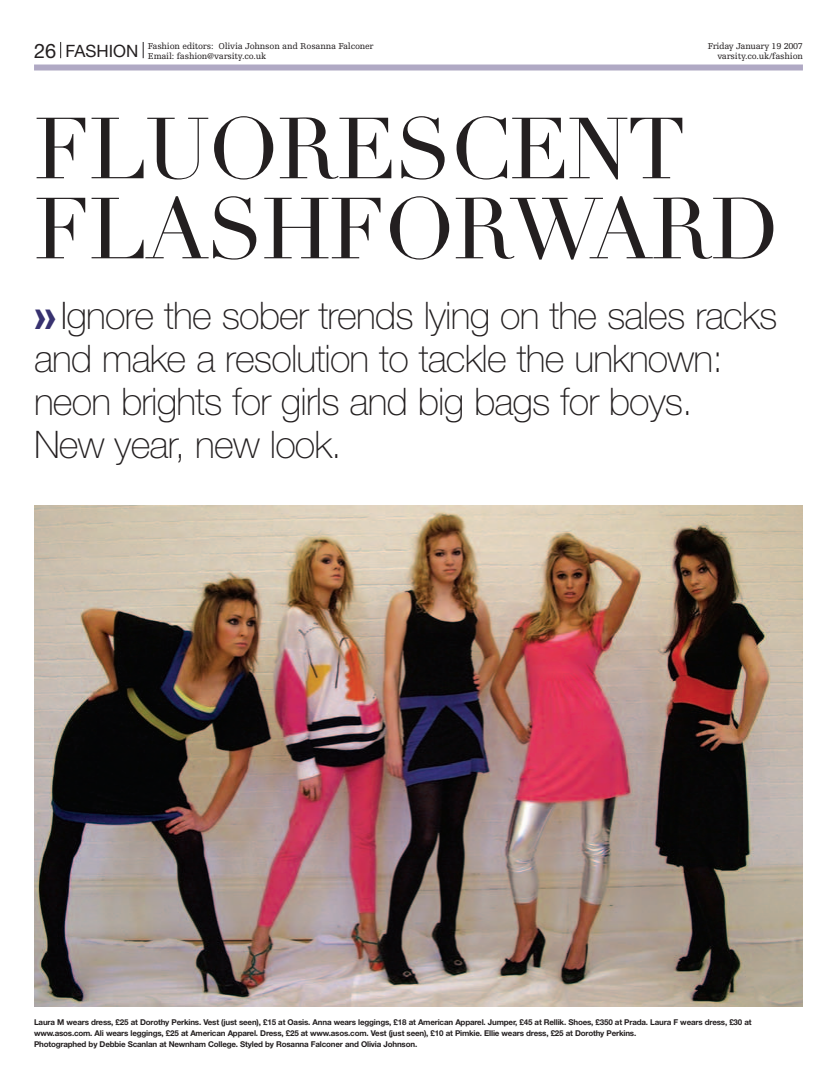
<style>
.page{position:relative;width:837px;height:1075px;background:#fff}
.page>*{position:absolute;margin:0;border:0;box-sizing:border-box;transform-origin:0 0}
.t1{font:85px/80px "Didot LT Std";letter-spacing:-.02em;color:#231f20}
.t2{font:100 38px/43px "Helvetica Neue LT Std";letter-spacing:-.02em;color:#231f20}
.t3{font:20px "Helvetica Neue LT Std";color:#231f20}
.t4{font:17px "Helvetica Neue LT Std";color:#231f20}
.t5{font:9px/9.5px "Egyptienne FLT Std";letter-spacing:-.02em;color:#231f20}
.t6{font:700 8px/11px "Helvetica Neue LT Std";letter-spacing:-.02em;color:#231f20}
.s1{font-family:"Egyptienne FLT Std";font-weight:900;font-size:40px;color:#383270}
</style>
<div class="page">
<div style="left:34px;top:64px;width:768px;height:6px;background:#b0a9c4"></div>
<svg style="left:60px;top:42px;width:1px;height:16px"></svg>
<svg style="left:143px;top:42px;width:1px;height:16px"></svg>
<img style="left:34px;top:505px;width:768px;height:500px">
<h3 class="t4" style="left:65px;top:44px;width:74px">FASHION</h3>
<p class="t5" style="left:707px;top:42px;width:96px">Friday January 19 2007</p>
<p class="t5" style="left:148px;top:42px;width:227px">Fashion editors: Olivia Johnson and Rosanna Falconer<br>Email: fashion@varsity.co.uk</p>
<h3 class="t3" style="left:34px;top:43px;width:24px">26</h3>
<p class="t5" style="left:717px;top:51px;width:87px">varsity.co.uk/fashion</p>
<h1 class="t1" style="left:34px;top:120px;width:747px">FLUORESCENT<br>FLASHFORWARD</h1>
<h2 class="t2" style="left:34px;top:297px;width:744px"><span class="s1">»</span>Ignore the sober trends lying on the sales racks and make a resolution to tackle the unknown: neon brights for girls and big bags for boys.<br>New year, new look.</h2>
<p class="t6" style="left:34px;top:1016px;width:718px">Laura M wears dress, £25 at Dorothy Perkins. Vest (just seen), £15 at Oasis. Anna wears leggings, £18 at American Apparel. Jumper, £45 at Rellik. Shoes, £350 at Prada. Laura F wears dress, £30 at www.asos.com. Ali wears leggings, £25 at American Apparel. Dress, £25 at www.asos.com. Vest (just seen), £10 at Pimkie. Ellie wears dress, £25 at Dorothy Perkins.<br>Photographed by Debbie Scanlan at Newnham College. Styled by Rosanna Falconer and Olivia Johnson.</p>
</div>
